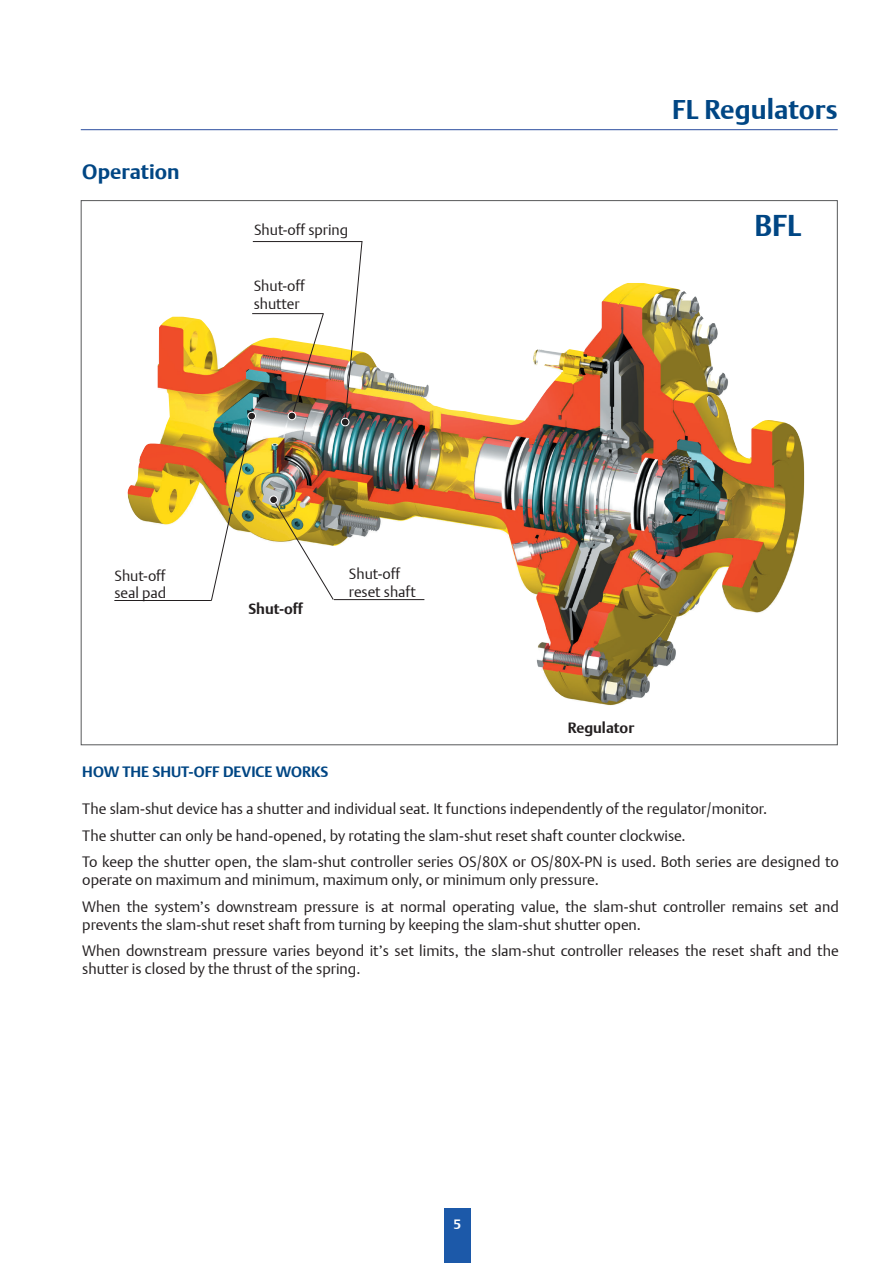
<style>
.page{position:relative;width:893px;height:1263px;background:#fff}
.page>*{position:absolute;margin:0;border:0;box-sizing:border-box;transform-origin:0 0}
.t1{font:700 30px "DTL Argo T";color:#004684}
.t2{font:700 27px "DTL Argo T";color:#004684}
.t3{font:700 21px "DTL Argo T";color:#004684}
.t4{font:15px/26.5px "DTL Argo T Light";color:#231f20}
.t5{font:700 15px "DTL Argo T";color:#004684}
.t6{font:14.85px/17.9px "DTL Argo T Light";color:#231f20}
.t7{font:700 14.85px "DTL Argo T";color:#231f20}
.t8{font:700 13.5px "DTL Argo T";color:#fff}
</style>
<div class="page">
<div style="left:444px;top:1209px;width:26px;height:54px;background:#1c59a9"></div>
<hr style="left:81px;top:129px;width:757px;height:1px;background:#2a4d9e">
<img style="left:127px;top:283px;width:629px;height:423px">
<hr style="left:253px;top:241px;width:110px;height:1px;background:#231f20">
<svg style="left:345px;top:241px;width:17px;height:182px"></svg>
<div style="left:341px;top:418px;width:8px;height:8px;background:#231f20;border-radius:50%"></div>
<div style="left:341px;top:418px;width:8px;height:8px;border:1px solid #fff;border-radius:50%"></div>
<svg style="left:291px;top:313px;width:33px;height:104px"></svg>
<hr style="left:252px;top:313px;width:71px;height:1px;background:#231f20">
<div style="left:288px;top:412px;width:8px;height:8px;background:#231f20;border-radius:50%"></div>
<div style="left:288px;top:412px;width:8px;height:8px;border:1px solid #fff;border-radius:50%"></div>
<img style="left:273px;top:499px;width:61px;height:101px">
<div style="left:270px;top:496px;width:7px;height:8px;background:#231f20;border-radius:50%"></div>
<div style="left:269px;top:495px;width:9px;height:9px;border:1px solid #fff;border-radius:50%"></div>
<img style="left:211px;top:417px;width:41px;height:184px">
<div style="left:248px;top:412px;width:8px;height:8px;background:#231f20;border-radius:50%"></div>
<div style="left:247px;top:412px;width:9px;height:8px;border:1px solid #fff;border-radius:50%"></div>
<hr style="left:114px;top:600px;width:97px;height:1px;background:#231f20">
<hr style="left:334px;top:599px;width:90px;height:1px;background:#231f20">
<h3 class="t3" style="left:82px;top:159px;width:99px">Operation</h3>
<p class="t6" style="left:254px;top:221px;width:96px">Shut-off spring</p>
<p class="t6" style="left:254px;top:276px;width:53px">Shut-off shutter</p>
<p class="t6" style="left:114px;top:566px;width:53px">Shut-off seal pad</p>
<p class="t6" style="left:349px;top:564px;width:68px">Shut-off reset shaft</p>
<p class="t7" style="left:248px;top:600px;width:56px">Shut-off</p>
<h2 class="t2" style="left:672px;top:94px;width:167px">FL Regulators</h2>
<h1 class="t1" style="left:754px;top:207px;width:48px">BFL</h1>
<p class="t7" style="left:568px;top:719px;width:68px">Regulator</p>
<p class="t5" style="left:82px;top:763px;width:248px">HOW THE SHUT-OFF DEVICE WORKS</p>
<p class="t4" style="left:82px;top:795px;width:758px">The slam-shut device has a shutter and individual seat. It functions independently of the regulator/monitor.<br>The shutter can only be hand-opened, by rotating the slam-shut reset shaft counter clockwise.<br>To keep the shutter open, the slam-shut controller series OS/80X or OS/80X-PN is used. Both series are designed to</p>
<p class="t4" style="left:82px;top:866px;width:758px">operate on maximum and minimum, maximum only, or minimum only pressure.<br>When the system’s downstream pressure is at normal operating value, the slam-shut controller remains set and</p>
<p class="t4" style="left:82px;top:911px;width:758px">prevents the slam-shut reset shaft from turning by keeping the slam-shut shutter open.<br>When downstream pressure varies beyond it’s set limits, the slam-shut controller releases the reset shaft and the</p>
<p class="t4" style="left:82px;top:955px;width:280px">shutter is closed by the thrust of the spring.</p>
<p class="t8" style="left:454px;top:1216px;width:9px">5</p>
</div>
